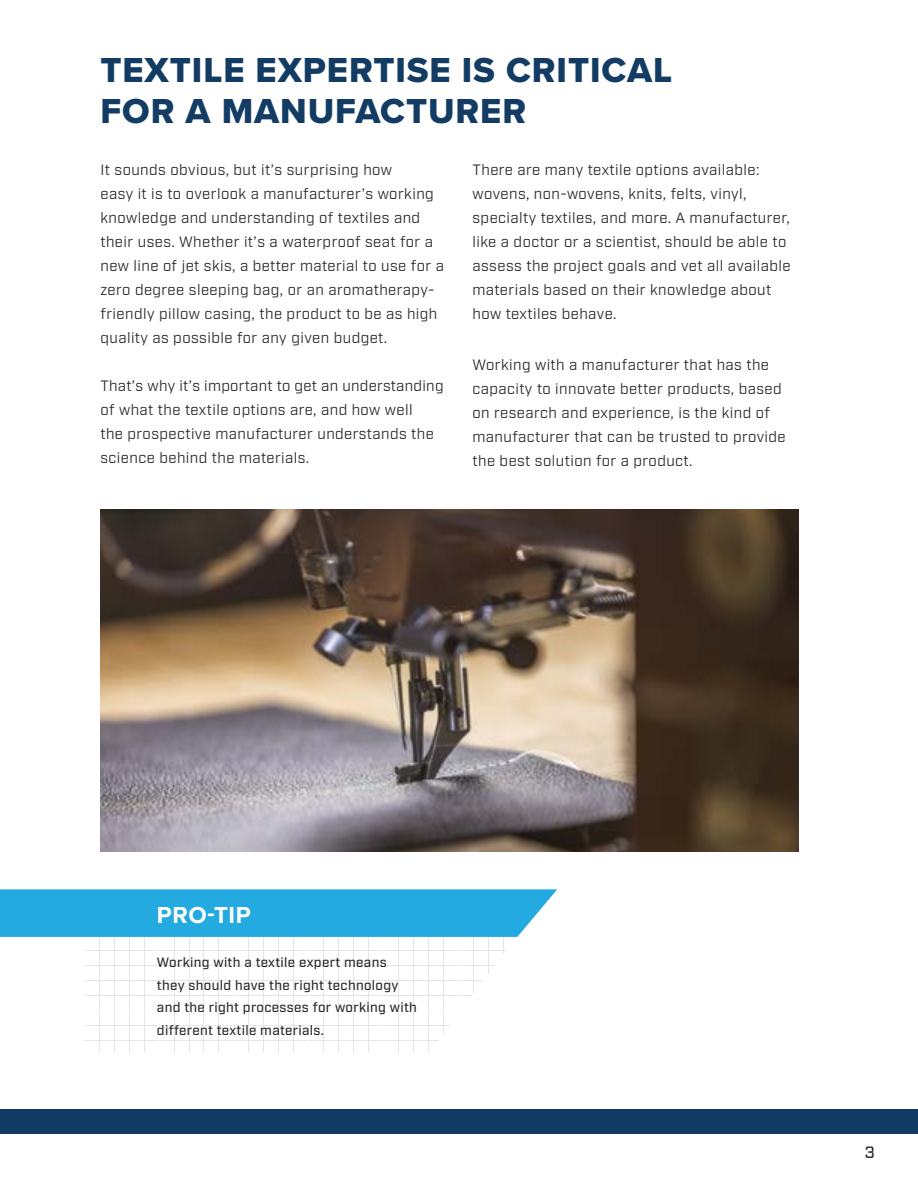
<style>
.page{position:relative;width:918px;height:1188px;background:#fff}
.page>*{position:absolute;margin:0;border:0;box-sizing:border-box;transform-origin:0 0}
.t1{font:36px/40.5px "Proxima Nova Extrabld";letter-spacing:.025em;color:#123c63}
.t2{font:700 24px "Proxima Nova";letter-spacing:.025em;color:#fff}
.t3{font:500 16.5px "Industry";color:#292829}
.t4{font:15px/24px "Industry";letter-spacing:.03em;color:#292829}
.t5{font:500 13.5px/22.5px "Industry";letter-spacing:.025em;color:#292829}
</style>
<div class="page">
<img style="left:100px;top:510px;width:698px;height:341px">
<svg style="left:0;top:889px;width:557px;height:48px;background:#2cade1"></svg>
<hr style="left:99px;top:937px;width:1px;height:115px;background:#cccccb">
<hr style="left:114px;top:937px;width:1px;height:115px;background:#cccccb">
<hr style="left:129px;top:937px;width:1px;height:115px;background:#cccccb">
<hr style="left:144px;top:937px;width:1px;height:115px;background:#cccccb">
<hr style="left:174px;top:937px;width:1px;height:115px;background:#cccccb">
<hr style="left:189px;top:937px;width:1px;height:115px;background:#cccccb">
<hr style="left:204px;top:937px;width:1px;height:115px;background:#cccccb">
<hr style="left:219px;top:937px;width:1px;height:115px;background:#cccccb">
<hr style="left:249px;top:937px;width:1px;height:115px;background:#cccccb">
<hr style="left:263px;top:937px;width:1px;height:115px;background:#cccccb">
<hr style="left:278px;top:937px;width:1px;height:115px;background:#cccccb">
<hr style="left:293px;top:937px;width:1px;height:115px;background:#cccccb">
<hr style="left:323px;top:937px;width:1px;height:115px;background:#cccccb">
<hr style="left:338px;top:937px;width:1px;height:115px;background:#cccccb">
<hr style="left:353px;top:937px;width:1px;height:115px;background:#cccccb">
<hr style="left:368px;top:937px;width:1px;height:115px;background:#cccccb">
<hr style="left:398px;top:937px;width:1px;height:115px;background:#cccccb">
<hr style="left:413px;top:937px;width:1px;height:115px;background:#cccccb">
<hr style="left:428px;top:937px;width:1px;height:115px;background:#cccccb">
<hr style="left:443px;top:937px;width:1px;height:115px;background:#cccccb">
<hr style="left:84px;top:950px;width:432px;height:1px;background:#cccccb">
<hr style="left:84px;top:965px;width:432px;height:1px;background:#cccccb">
<hr style="left:84px;top:980px;width:432px;height:1px;background:#cccccb">
<hr style="left:84px;top:995px;width:432px;height:1px;background:#cccccb">
<hr style="left:84px;top:1025px;width:432px;height:1px;background:#cccccb">
<hr style="left:84px;top:1040px;width:432px;height:1px;background:#cccccb">
<hr style="left:473px;top:937px;width:1px;height:115px;background:#cccccb">
<hr style="left:488px;top:937px;width:1px;height:115px;background:#cccccb">
<hr style="left:503px;top:937px;width:1px;height:115px;background:#cccccb">
<hr style="left:158px;top:937px;width:1px;height:115px;background:#fff">
<hr style="left:233px;top:937px;width:1px;height:115px;background:#fff">
<hr style="left:307px;top:937px;width:2px;height:115px;background:#fff">
<hr style="left:382px;top:937px;width:2px;height:115px;background:#fff">
<hr style="left:457px;top:937px;width:2px;height:115px;background:#fff">
<hr style="left:84px;top:1009px;width:432px;height:1px;background:#fff">
<div style="left:0;top:1109px;width:918px;height:25px;background:#123c63"></div>
<h1 class="t1" style="left:100px;top:50px;width:573px">TEXTILE EXPERTISE IS CRITICAL<br>FOR A MANUFACTURER</h1>
<p class="t4" style="left:100px;top:158px;width:345px">It sounds obvious, but it’s surprising how<br>easy it is to overlook a manufacturer’s working knowledge and understanding of textiles and their uses. Whether it’s a waterproof seat for a new line of jet skis, a better material to use for a zero degree sleeping bag, or an aromatherapy&shy;friendly pillow casing, the product to be as high quality as possible for any given budget.</p>
<p class="t4" style="left:100px;top:374px;width:345px">That’s why it’s important to get an understanding of what the textile options are, and how well<br>the prospective manufacturer understands the science behind the materials.</p>
<p class="t4" style="left:472px;top:158px;width:320px">There are many textile options available: wovens, non-wovens, knits, felts, vinyl, specialty textiles, and more. A manufacturer, like a doctor or a scientist, should be able to assess the project goals and vet all available materials based on their knowledge about how textiles behave.</p>
<p class="t4" style="left:472px;top:353px;width:315px">Working with a manufacturer that has the capacity to innovate better products, based on research and experience, is the kind of manufacturer that can be trusted to provide the best solution for a product.</p>
<h2 class="t2" style="left:157px;top:897px;width:95px">PRO-TIP</h2>
<p class="t5" style="left:157px;top:952px;width:261px">Working with a textile expert means they should have the right technology and the right processes for working with different textile materials.</p>
<p class="t3" style="left:865px;top:1142px;width:11px">3</p>
</div>
